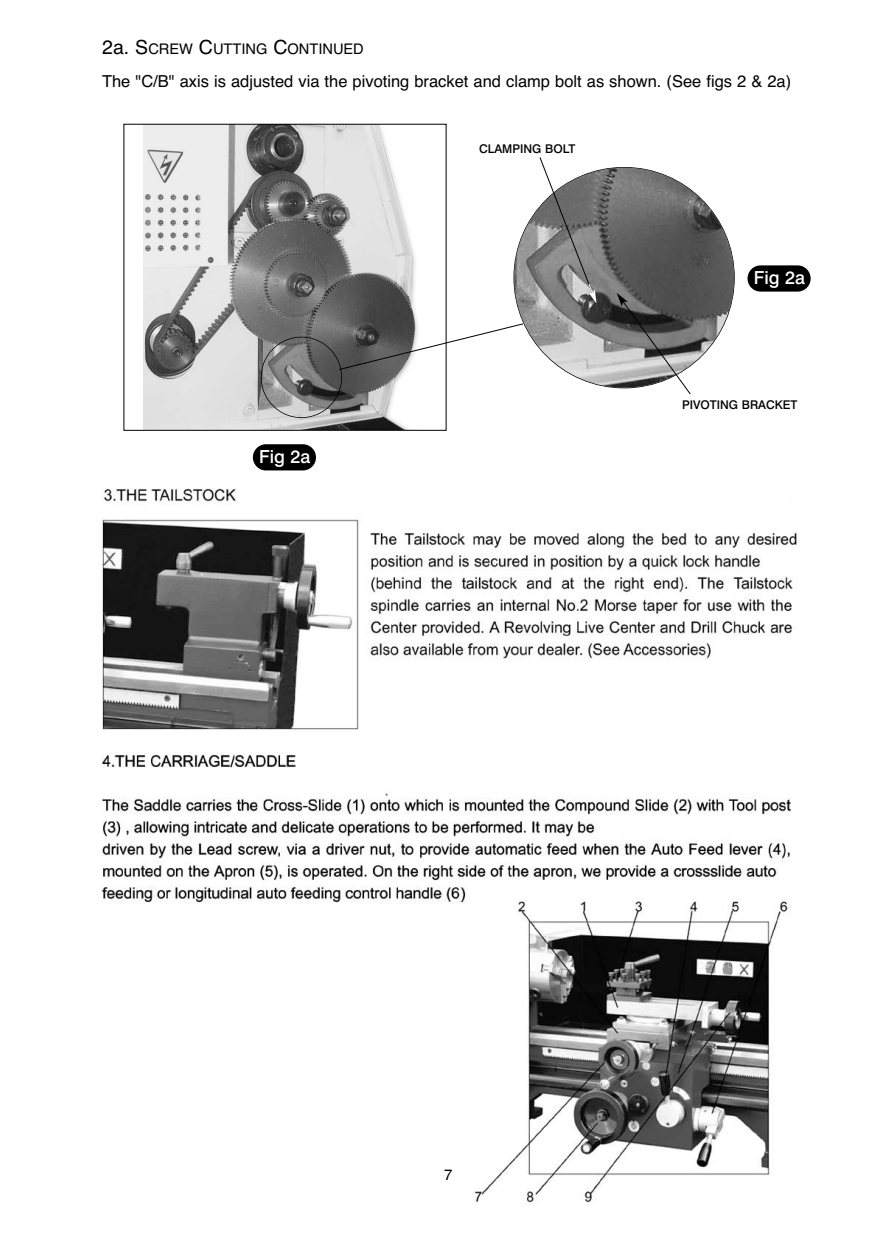
<style>
.page{position:relative;width:893px;height:1234px;background:#fff}
.page>*{position:absolute;margin:0;border:0;box-sizing:border-box;transform-origin:0 0}
.t1{font:500 18px "Swiss 721 BT";color:#fff}
.t2{font:16.5px "Helvetica";color:#000}
.t3{font:15px "Helvetica";color:#000}
.t4{font:14.7px "Helvetica";color:#000}
.t5{font:500 12px "Swiss 721 BT";color:#000}
.s1{font-size:19.5px}
</style>
<div class="page">
<img style="left:102px;top:753px;width:689px;height:451px">
<img style="left:143px;top:126px;width:275px;height:302px">
<img style="left:102px;top:488px;width:695px;height:242px">
<div style="left:418px;top:1168px;width:60px;height:17px;background:#fff"></div>
<div style="left:539px;top:449px;width:252px;height:61px;background:#fff"></div>
<img style="left:514px;top:168px;width:220px;height:219px;border-radius:50%">
<div style="left:261px;top:336px;width:81px;height:82px;border:2px solid #000;border-radius:50%"></div>
<svg style="left:338px;top:323px;width:186px;height:47px"></svg>
<svg style="left:539px;top:157px;width:57px;height:147px"></svg>
<svg style="left:617px;top:293px;width:74px;height:102px;background:#7f7f7f"></svg>
<div style="left:747px;top:265px;width:64px;height:26px;background:#000;border-radius:13px"></div>
<div style="left:253px;top:444px;width:63px;height:26px;background:#000;border-radius:13px"></div>
<p class="t4" style="left:102px;top:43px;width:263px"><span class="s1">2a. S</span>CREW <span class="s1">C</span>UTTING <span class="s1">C</span>ONTINUED</p>
<p class="t2" style="left:102px;top:75px;width:691px">The "C/B" axis is adjusted via the pivoting bracket and clamp bolt as shown. (See figs 2 &amp; 2a)</p>
<p class="t1" style="left:259px;top:450px;width:53px">Fig 2a</p>
<p class="t5" style="left:479px;top:145px;width:98px">CLAMPING BOLT</p>
<p class="t1" style="left:754px;top:271px;width:53px">Fig 2a</p>
<p class="t5" style="left:682px;top:400px;width:117px">PIVOTING BRACKET</p>
<p class="t3" style="left:444px;top:1168px;width:10px">7</p>
</div>
